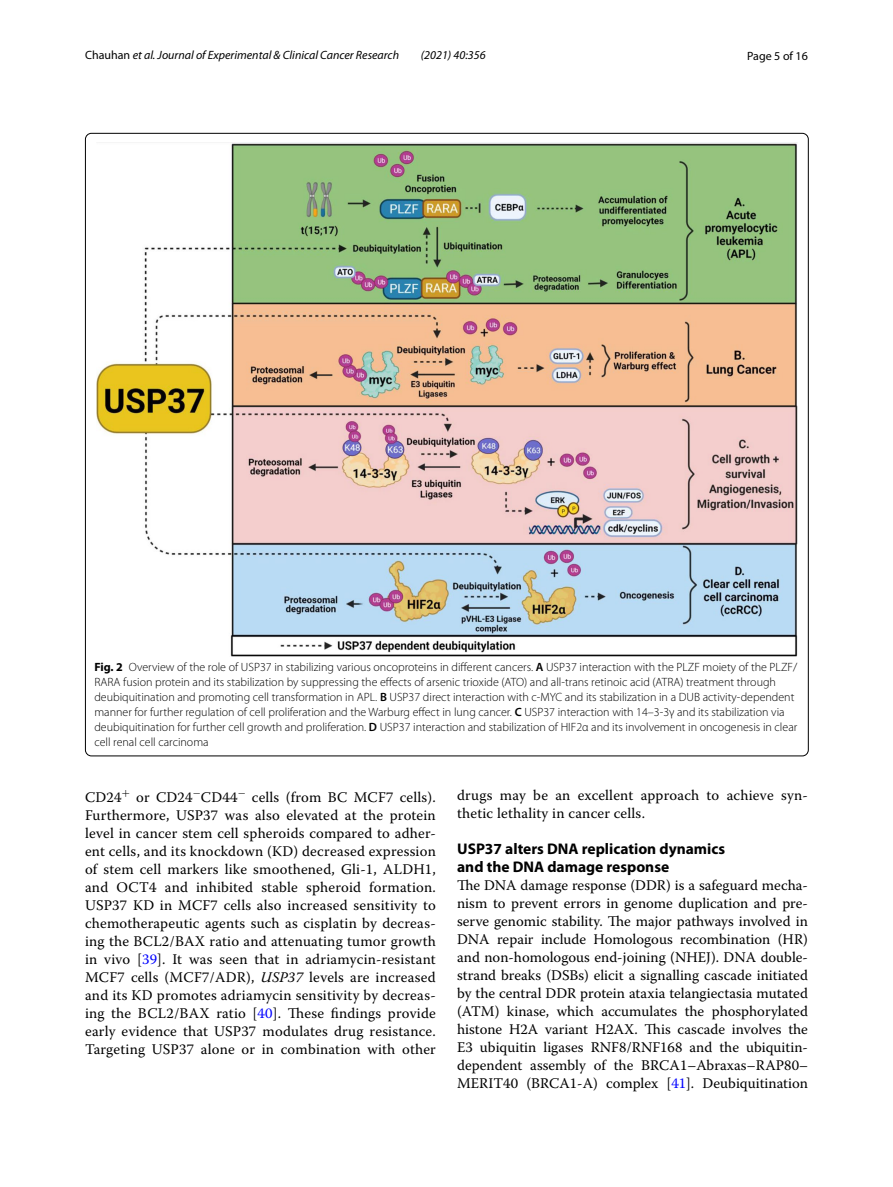
<style>
.page{position:relative;width:893px;height:1187px;background:#fff}
.page>*{position:absolute;margin:0;border:0;box-sizing:border-box;transform-origin:0 0}
.t1{font:700 15.45px/18px "Myriad Pro";color:#000}
.t2{font:14.7px/18px "Warnock Pro";letter-spacing:.015em;color:#000;text-align:justify}
.t3{font:300 12px/15px "Myriad Pro";color:#000}
.t4{font:italic 12px "Myriad Pro";color:#000}
.t5{font:12px "Myriad Pro";color:#000}
.s1{font-style:normal}
.s2{font-weight:700}
.s3{font-weight:600}
.s4{color:#00f}
.s5{font-style:italic}
</style>
<div class="page">
<img style="left:97px;top:142px;width:700px;height:514px">
<p class="t4" style="left:85px;top:48px;width:315px"><span class="s1">Chauhan</span> et al. Journal of Experimental &amp; Clinical Cancer Research</p>
<p class="t4" style="left:421px;top:48px;width:66px">(2021) 40:356</p>
<p class="t5" style="left:747px;top:48px;width:62px">Page 5 of 16</p>
<p class="t3" style="left:94px;top:660px;width:704px"><span class="s2">Fig. 2</span> Overview of the role of USP37 in stabilizing various oncoproteins in different cancers. <span class="s3">A</span> USP37 interaction with the PLZF moiety of the PLZF/ RARA fusion protein and its stabilization by suppressing the effects of arsenic trioxide (ATO) and all-trans retinoic acid (ATRA) treatment through deubiquitination and promoting cell transformation in APL. <span class="s3">B</span> USP37 direct interaction with c-MYC and its stabilization in a DUB activity-dependent manner for further regulation of cell proliferation and the Warburg effect in lung cancer. <span class="s3">C</span> USP37 interaction with 14–3-3γ and its stabilization via deubiquitination for further cell growth and proliferation. <span class="s3">D</span> USP37 interaction and stabilization of HIF2α and its involvement in oncogenesis in clear cell renal cell carcinoma</p>
<p class="t2" style="left:85px;top:787px;width:352px">CD24<sup>+</sup> or CD24<sup>−</sup>CD44<sup>−</sup> cells (from BC MCF7 cells).<br>Furthermore, USP37 was also elevated at the protein level in cancer stem cell spheroids compared to adher&shy;ent cells, and its knockdown (KD) decreased expression of stem cell markers like smoothened, Gli-1, ALDH1, and OCT4 and inhibited stable spheroid formation.<br>USP37 KD in MCF7 cells also increased sensitivity to chemotherapeutic agents such as cisplatin by decreas&shy;ing the BCL2/BAX ratio and attenuating tumor growth in vivo [<span class="s4">39</span>]. It was seen that in adriamycin-resistant MCF7 cells (MCF7/ADR), <span class="s5">USP37</span> levels are increased and its KD promotes adriamycin sensitivity by decreas&shy;ing the BCL2/BAX ratio [<span class="s4">40</span>]. These findings provide early evidence that USP37 modulates drug resistance.<br>Targeting USP37 alone or in combination with other</p>
<p class="t2" style="left:457px;top:785px;width:352px">drugs may be an excellent approach to achieve syn&shy;thetic lethality in cancer cells.</p>
<p class="t1" style="left:457px;top:838px;width:270px">USP37 alters DNA replication dynamics and the DNA damage response</p>
<p class="t2" style="left:457px;top:875px;width:352px">The DNA damage response (DDR) is a safeguard mecha&shy;nism to prevent errors in genome duplication and pre&shy;serve genomic stability. The major pathways involved in DNA repair include Homologous recombination (HR) and non-homologous end-joining (NHEJ). DNA double&shy;strand breaks (DSBs) elicit a signalling cascade initiated by the central DDR protein ataxia telangiectasia mutated (ATM) kinase, which accumulates the phosphorylated histone H2A variant H2AX. This cascade involves the E3 ubiquitin ligases RNF8/RNF168 and the ubiquitin&shy;dependent assembly of the BRCA1–Abraxas–RAP80– MERIT40 (BRCA1-A) complex [<span class="s4">41</span>]. Deubiquitination</p>
</div>
